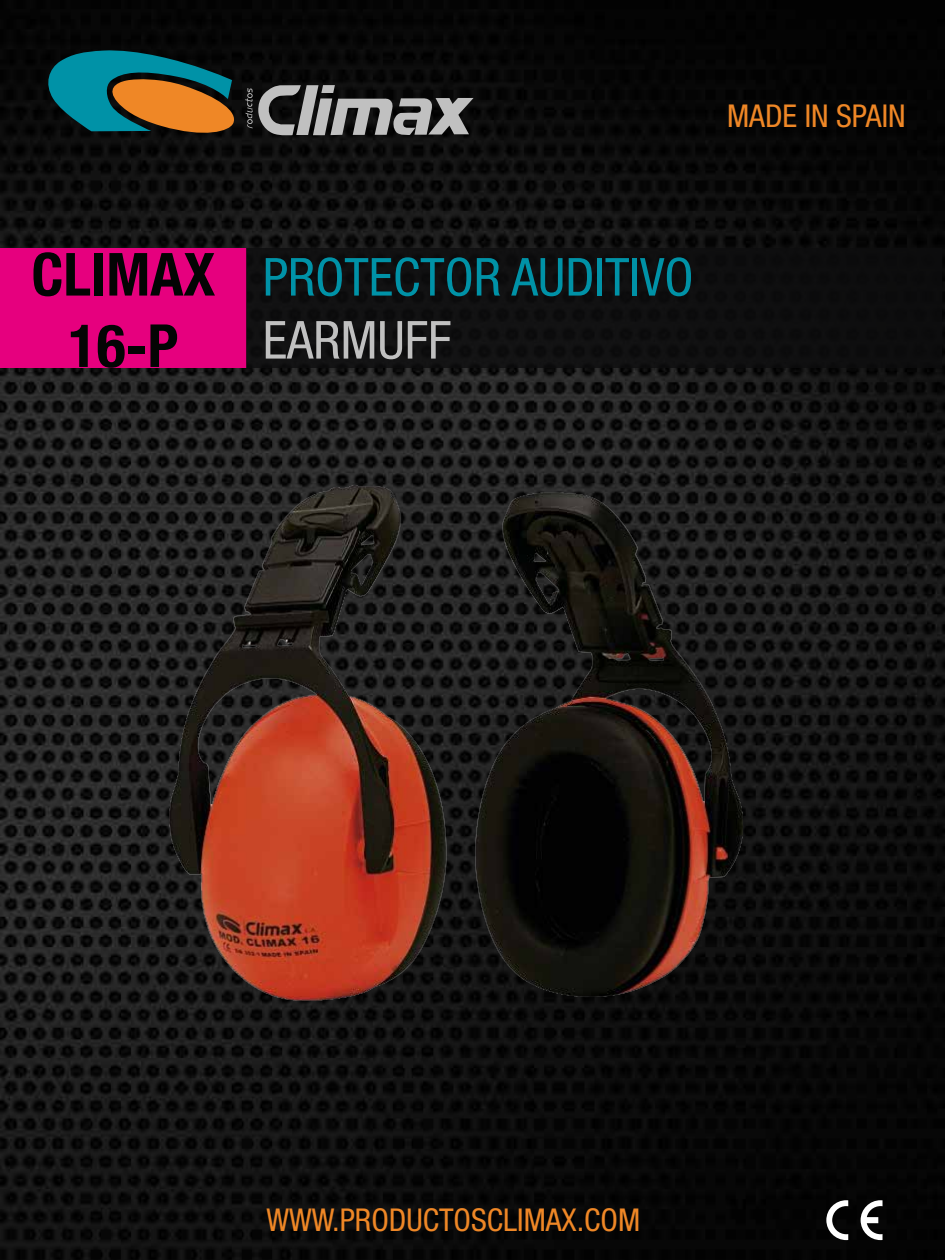
<style>
.page{position:relative;width:945px;height:1260px;background:#fff}
.page>*{position:absolute;margin:0;border:0;box-sizing:border-box;transform-origin:0 0}
.t1{font:700 condensed 59.5px/71.4px "Helvetica Neue LT Std";color:#040404;text-align:center}
.t2{font:condensed 52.5px "Helvetica Neue LT Std";color:#0092a7}
.t3{font:condensed 52.5px "Helvetica Neue LT Std";color:#c0c0c0}
.t4{font:condensed 31.5px "Helvetica Neue LT Std";color:#ef8726}
</style>
<div class="page">
<img style="left:0;top:0;width:945px;height:1259px">
<svg style="left:44px;top:49px;width:195px;height:90px;background:#3e5b4a"></svg>
<svg style="left:245px;top:85px;width:229px;height:51px;background:#5e5e5e"></svg>
<div style="left:0;top:248px;width:247px;height:120px;background:#e6007e"></div>
<hr style="left:0;top:1259px;width:945px;height:1px;background:#5d5d5d">
<div style="left:246px;top:248px;width:695px;height:120px;background:#0d0d0e"></div>
<svg style="left:826px;top:1200px;width:22px;height:40px"></svg>
<svg style="left:861px;top:1200px;width:22px;height:40px"></svg>
<img style="left:150px;top:466px;width:602px;height:550px">
<h1 class="t1" style="left:31px;top:238px;width:185px">CLIMAX<br>16-P</h1>
<p class="t4" style="left:727px;top:98px;width:180px">MADE IN SPAIN</p>
<h2 class="t2" style="left:263px;top:247px;width:432px">PROTECTOR AUDITIVO</h2>
<h2 class="t3" style="left:263px;top:310px;width:190px">EARMUFF</h2>
<p class="t4" style="left:266px;top:1201px;width:375px">WWW.PRODUCTOSCLIMAX.COM</p>
</div>
